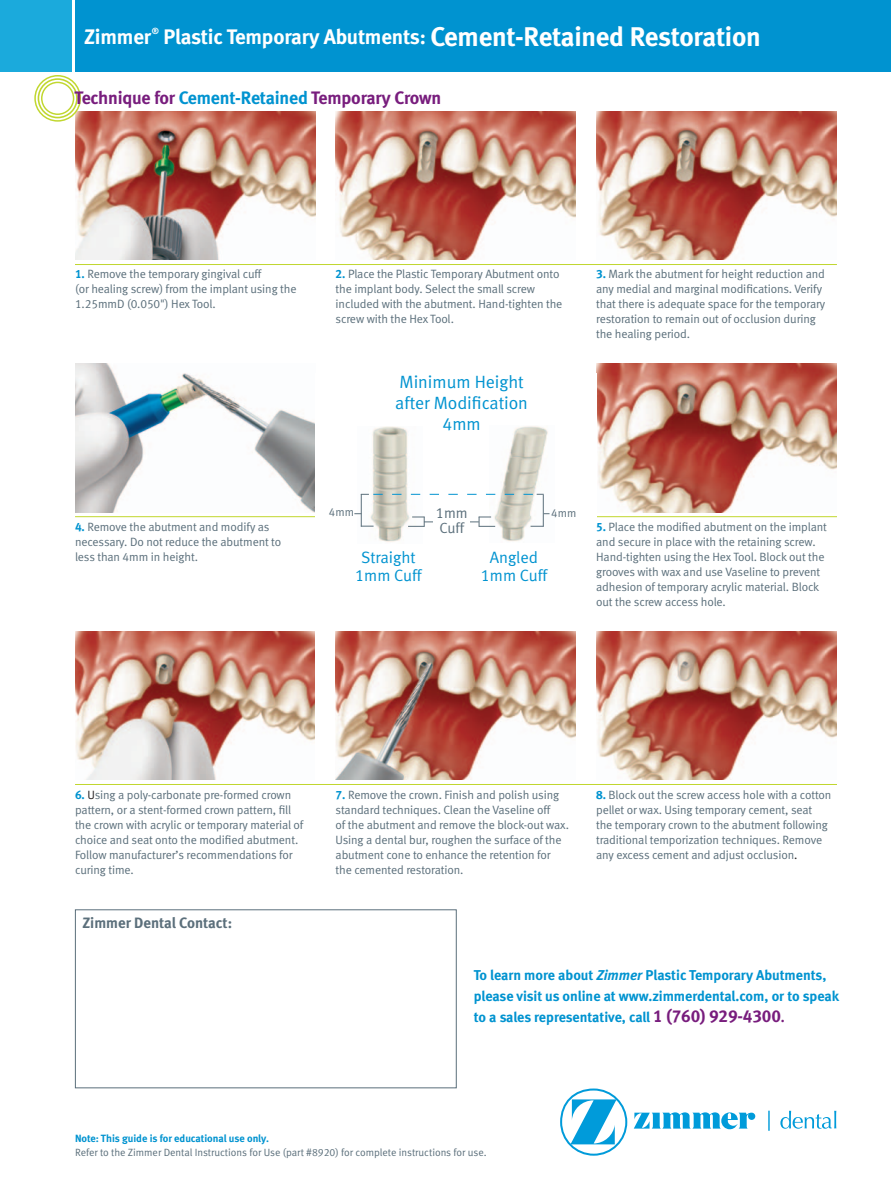
<style>
.page{position:relative;width:891px;height:1188px;background:#fff}
.page>*{position:absolute;margin:0;border:0;box-sizing:border-box;transform-origin:0 0}
.t1{font:27px "Meta Bold LF";letter-spacing:-.01em;color:#fff}
.t2{font:21px "Meta Bold LF";letter-spacing:-.01em;color:#fff}
.t3{font:18px "Meta Bold LF";letter-spacing:-.01em;color:#781d7d}
.t4{font:17.7px/21px "Meta Normal LF";color:#0093d0;text-align:center}
.t5{font:16.35px/17.4px "Meta Normal LF";color:#0093d0;text-align:center}
.t6{font:15px "Meta Bold LF";color:#5b6f7b}
.t7{font:14.85px/14.9px "Meta Normal LF";color:#5b6f7b}
.t8{font:14.25px/21px "Meta Bold LF";color:#0093d0}
.t9{font:12px/15px "Meta Normal LF";letter-spacing:-.01em;color:#5b6f7b}
.t10{font:11.55px "Meta Normal LF";color:#5b6f7b}
.t11{font:10.5px "Meta Normal LF";color:#5b6f7b}
.t12{font:10.5px "Meta Bold LF";color:#0093d0}
.t13{font:8.7px "Meta Bold LF";color:#fff}
.s1{color:#0093d0}
.s2{font-family:"Meta Bold LF";color:#0093d0}
.s3{color:#231f20}
.s4{font-style:italic}
.s5{font-size:17.25px;color:#781d7d}
.s6{color:#781d7d}
</style>
<div class="page">
<div style="left:0;top:0;width:72px;height:72px;background:#1baadc"></div>
<div style="left:75px;top:0;width:816px;height:72px;background:#0093d0"></div>
<div style="left:560px;top:1089px;width:67px;height:67px;border:2px solid #009bda;border-radius:50%"></div>
<svg style="left:570px;top:1099px;width:47px;height:45px"></svg>
<hr style="left:768px;top:1111px;width:2px;height:20px;background:#009bda">
<svg style="left:634px;top:1112px;width:121px;height:17px"></svg>
<svg style="left:780px;top:1111px;width:56px;height:18px"></svg>
<hr style="left:75px;top:516px;width:762px;height:1px;background:#c1d72f">
<img style="left:75px;top:111px;width:240px;height:149px">
<img style="left:596px;top:111px;width:240px;height:149px">
<hr style="left:75px;top:264px;width:762px;height:1px;background:#c1d72f">
<img style="left:75px;top:364px;width:240px;height:148px">
<img style="left:596px;top:364px;width:240px;height:148px">
<img style="left:75px;top:631px;width:240px;height:149px">
<hr style="left:75px;top:784px;width:762px;height:1px;background:#c1d72f">
<img style="left:336px;top:111px;width:240px;height:149px">
<img style="left:336px;top:631px;width:240px;height:149px">
<img style="left:596px;top:631px;width:240px;height:149px">
<svg style="left:75px;top:909px;width:382px;height:180px"></svg>
<div style="left:34px;top:75px;width:47px;height:47px;border:8px solid #c1d72f;border-radius:50%"></div>
<div style="left:36px;top:76px;width:44px;height:44px;border:2px solid #fff;border-radius:50%"></div>
<div style="left:39px;top:80px;width:37px;height:37px;border:2px solid #fff;border-radius:50%"></div>
<div style="left:315px;top:373px;width:281px;height:235px;background:#fff"></div>
<img style="left:358px;top:426px;width:64px;height:116px">
<svg style="left:362px;top:526px;width:12px;height:1px"></svg>
<img style="left:490px;top:426px;width:60px;height:115px">
<svg style="left:531px;top:526px;width:12px;height:1px"></svg>
<hr style="left:361px;top:494px;width:1px;height:33px;background:#5b6f7b">
<hr style="left:543px;top:495px;width:1px;height:32px;background:#5b6f7b">
<hr style="left:424px;top:521px;width:55px;height:1px;background:#5b6f7b">
<svg style="left:408px;top:517px;width:17px;height:10px"></svg>
<svg style="left:479px;top:517px;width:16px;height:10px"></svg>
<div style="left:433px;top:506px;width:37px;height:35px;background:#fff"></div>
<svg style="left:362px;top:494px;width:182px;height:1px"></svg>
<h1 class="t1" style="left:431px;top:21px;width:332px">Cement-Retained Restoration</h1>
<h2 class="t2" style="left:84px;top:24px;width:68px">Zimmer</h2>
<p class="t13" style="left:152px;top:26px;width:9px">®</p>
<h2 class="t2" style="left:164px;top:24px;width:264px">Plastic Temporary Abutments:</h2>
<h3 class="t3" style="left:74px;top:87px;width:368px">Technique for <span class="s1">Cement-Retained</span> Temporary Crown</h3>
<p class="t9" style="left:75px;top:267px;width:223px"><span class="s2">1.</span> Remove the temporary gingival cuff<br>(or healing screw) from the implant using the<br>1.25mmD (0.050") Hex Tool.</p>
<p class="t9" style="left:596px;top:267px;width:231px"><span class="s2">3.</span> Mark the abutment for height reduction and any medial and marginal modifications. Verify that there is adequate space for the temporary restoration to remain out of occlusion during the healing period.</p>
<p class="t9" style="left:336px;top:267px;width:228px"><span class="s2">2.</span> Place the Plastic Temporary Abutment onto the implant body. Select the small screw included with the abutment. Hand-tighten the screw with the Hex Tool.</p>
<h3 class="t4" style="left:395px;top:371px;width:134px">Minimum Height after Modification<br>4mm</h3>
<p class="t7" style="left:436px;top:505px;width:33px">1mm<br>Cuff</p>
<p class="t10" style="left:329px;top:505px;width:27px">4mm</p>
<p class="t10" style="left:551px;top:506px;width:27px">4mm</p>
<p class="t9" style="left:75px;top:519px;width:208px"><span class="s2">4.</span> Remove the abutment and modify as necessary. Do not reduce the abutment to less than 4mm in height.</p>
<p class="t9" style="left:596px;top:519px;width:232px"><span class="s2">5.</span> Place the modified abutment on the implant and secure in place with the retaining screw.<br>Hand-tighten using the Hex Tool. Block out the grooves with wax and use Vaseline to prevent adhesion of temporary acrylic material. Block out the screw access hole.</p>
<h3 class="t5" style="left:355px;top:549px;width:68px">Straight<br>1mm Cuff</h3>
<h3 class="t5" style="left:481px;top:549px;width:68px">Angled<br>1mm Cuff</h3>
<p class="t9" style="left:75px;top:787px;width:230px"><span class="s2">6.</span> <span class="s3">U</span>sing a poly-carbonate pre-formed crown pattern, or a stent-formed crown pattern, fill the crown with acrylic or temporary material of choice and seat onto the modified abutment.<br>Follow manufacturer’s recommendations for curing time.</p>
<p class="t6" style="left:82px;top:914px;width:151px">Zimmer Dental Contact:</p>
<p class="t9" style="left:336px;top:787px;width:235px"><span class="s2">7.</span> Remove the crown. Finish and polish using standard techniques. Clean the Vaseline off<br>of the abutment and remove the block-out wax.<br>Using a dental bur, roughen the surface of the abutment cone to enhance the retention for the cemented restoration.</p>
<p class="t9" style="left:596px;top:787px;width:237px"><span class="s2">8.</span> Block out the screw access hole with a cotton pellet or wax. Using temporary cement, seat the temporary crown to the abutment following traditional temporization techniques. Remove any excess cement and adjust occlusion<span class="s3">.</span></p>
<p class="t8" style="left:474px;top:964px;width:367px">To learn more about <span class="s4">Zimmer</span> Plastic Temporary Abutments, please visit us online at www.zimmerdental.com, or to speak to a sales representative, call <span class="s5">1 (760) 929-4300</span><span class="s6">.</span></p>
<p class="t12" style="left:75px;top:1132px;width:195px">Note: This guide is for educational use only.</p>
<p class="t11" style="left:75px;top:1146px;width:413px">Refer to the Zimmer Dental Instructions for Use (part #8920) for complete instructions for use.</p>
</div>
